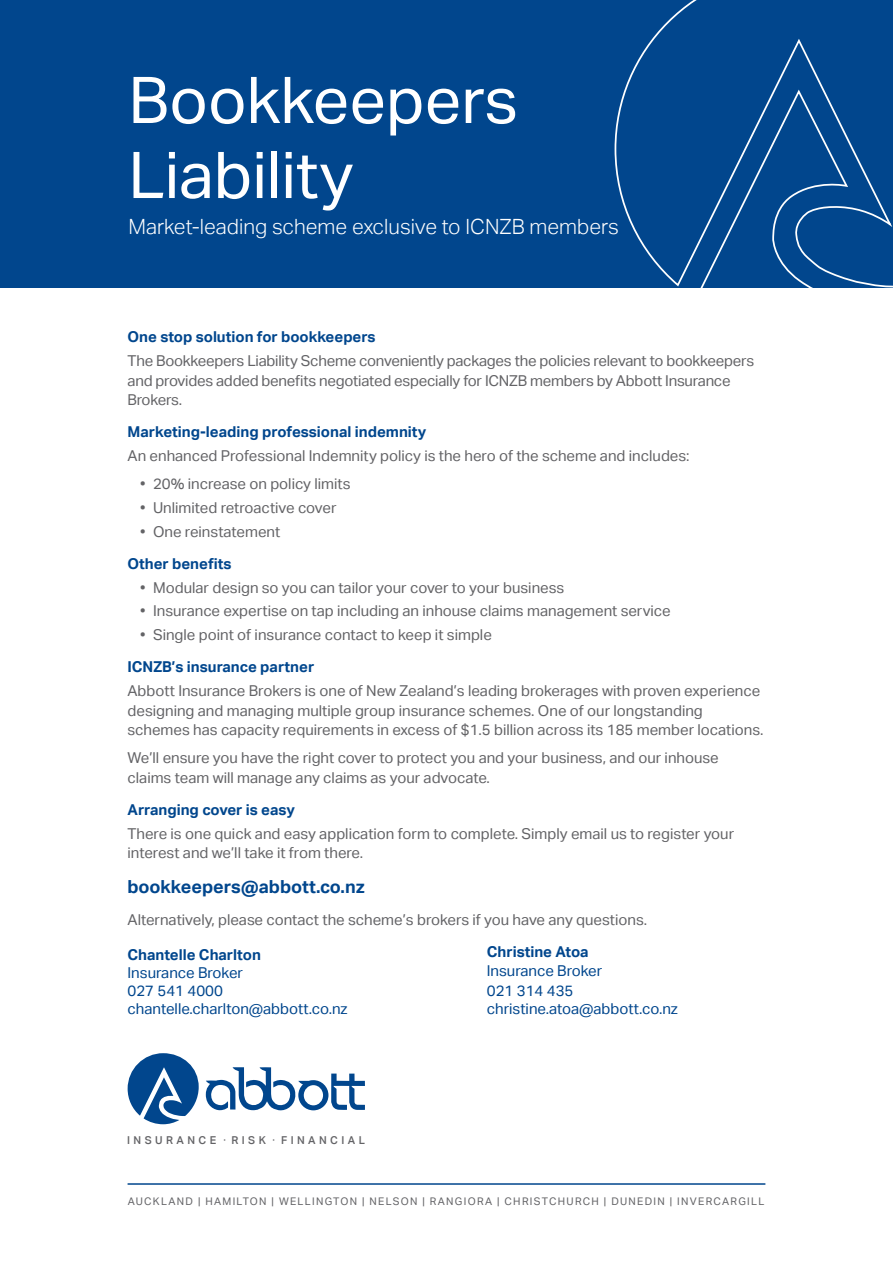
<style>
.page{position:relative;width:893px;height:1263px;background:#fff}
.page>*{position:absolute;margin:0;border:0;box-sizing:border-box;transform-origin:0 0}
.t1{font:64.5px/75px "Aktiv Grotesk";color:#fff}
.t2{font:300 21px "Aktiv Grotesk";color:#fff}
.t3{font:700 18px "Aktiv Grotesk";color:#01468d}
.t4{font:15px/19.5px "Aktiv Grotesk";color:#636366}
.t5{font:700 15px "Aktiv Grotesk";color:#01468d}
.t6{font:15px/18px "Aktiv Grotesk";color:#01468d}
.t7{font:500 10.8px "Aktiv Grotesk";letter-spacing:.315em;color:#636366}
.t8{font:10.5px "Aktiv Grotesk";letter-spacing:.125em;color:#636366}
.t9{font:300 5.4px "Aktiv Grotesk";color:#636366}
</style>
<div class="page">
<div style="left:0;top:0;width:893px;height:287px;background:#01468d"></div>
<svg style="left:614px;top:0;width:279px;height:288px"></svg>
<svg style="left:128px;top:1053px;width:71px;height:71px"></svg>
<svg style="left:206px;top:1067px;width:159px;height:44px"></svg>
<hr style="left:128px;top:1183px;width:637px;height:2px;background:#01468d">
<h1 class="t1" style="left:128px;top:63px;width:391px">Bookkeepers<br>Liability</h1>
<h2 class="t2" style="left:128px;top:214px;width:492px">Market-leading scheme exclusive to ICNZB members</h2>
<p class="t5" style="left:128px;top:328px;width:249px">One stop solution for bookkeepers</p>
<p class="t4" style="left:128px;top:351px;width:628px">The Bookkeepers Liability Scheme conveniently packages the policies relevant to bookkeepers and provides added benefits negotiated especially for ICNZB members by Abbott Insurance<br>Brokers.</p>
<p class="t5" style="left:128px;top:423px;width:300px">Marketing-leading professional indemnity</p>
<p class="t4" style="left:128px;top:446px;width:564px">An enhanced Professional Indemnity policy is the hero of the scheme and includes:</p>
<p class="t4" style="left:140px;top:474px;width:212px">• 20% increase on policy limits</p>
<p class="t4" style="left:140px;top:498px;width:198px">• Unlimited retroactive cover</p>
<p class="t4" style="left:140px;top:522px;width:142px">• One reinstatement</p>
<p class="t5" style="left:128px;top:555px;width:105px">Other benefits</p>
<p class="t4" style="left:140px;top:578px;width:426px">• Modular design so you can tailor your cover to your business</p>
<p class="t4" style="left:140px;top:601px;width:532px">• Insurance expertise on tap including an inhouse claims management service</p>
<p class="t4" style="left:140px;top:625px;width:353px">• Single point of insurance contact to keep it simple</p>
<p class="t5" style="left:128px;top:658px;width:188px">ICNZB’s insurance partner</p>
<p class="t4" style="left:128px;top:681px;width:637px">Abbott Insurance Brokers is one of New Zealand’s leading brokerages with proven experience designing and managing multiple group insurance schemes. One of our longstanding schemes has capacity requirements in excess of $1.5 billion across its 185 member locations.</p>
<p class="t4" style="left:128px;top:748px;width:593px">We’ll ensure you have the right cover to protect you and your business, and our inhouse claims team will manage any claims as your advocate.</p>
<p class="t5" style="left:128px;top:801px;width:169px">Arranging cover is easy</p>
<p class="t4" style="left:128px;top:824px;width:608px">There is one quick and easy application form to complete. Simply email us to register your interest and we’ll take it from there.</p>
<p class="t3" style="left:128px;top:876px;width:239px">bookkeepers@abbott.co.nz</p>
<p class="t4" style="left:128px;top:910px;width:521px">Alternatively, please contact the scheme’s brokers if you have any questions.</p>
<p class="t5" style="left:128px;top:946px;width:135px">Chantelle Charlton</p>
<p class="t6" style="left:128px;top:964px;width:222px">Insurance Broker<br>027 541 4000 chantelle.charlton@abbott.co.nz</p>
<p class="t7" style="left:127px;top:1133px;width:91px">INSURANCE</p>
<p class="t7" style="left:231px;top:1133px;width:36px">RISK</p>
<p class="t7" style="left:281px;top:1133px;width:85px">FINANCIAL</p>
<p class="t9" style="left:224px;top:1136px;width:3px">•</p>
<p class="t9" style="left:273px;top:1136px;width:3px">•</p>
<p class="t5" style="left:487px;top:943px;width:103px">Christine Atoa</p>
<p class="t6" style="left:487px;top:961px;width:117px;line-height:19.5px">Insurance Broker<br>021 314 435</p>
<p class="t6" style="left:487px;top:1000px;width:193px">christine.atoa@abbott.co.nz</p>
<p class="t8" style="left:128px;top:1195px;width:638px">AUCKLAND | HAMILTON | WELLINGTON | NELSON | RANGIORA | CHRISTCHURCH | DUNEDIN | INVERCARGILL</p>
</div>
